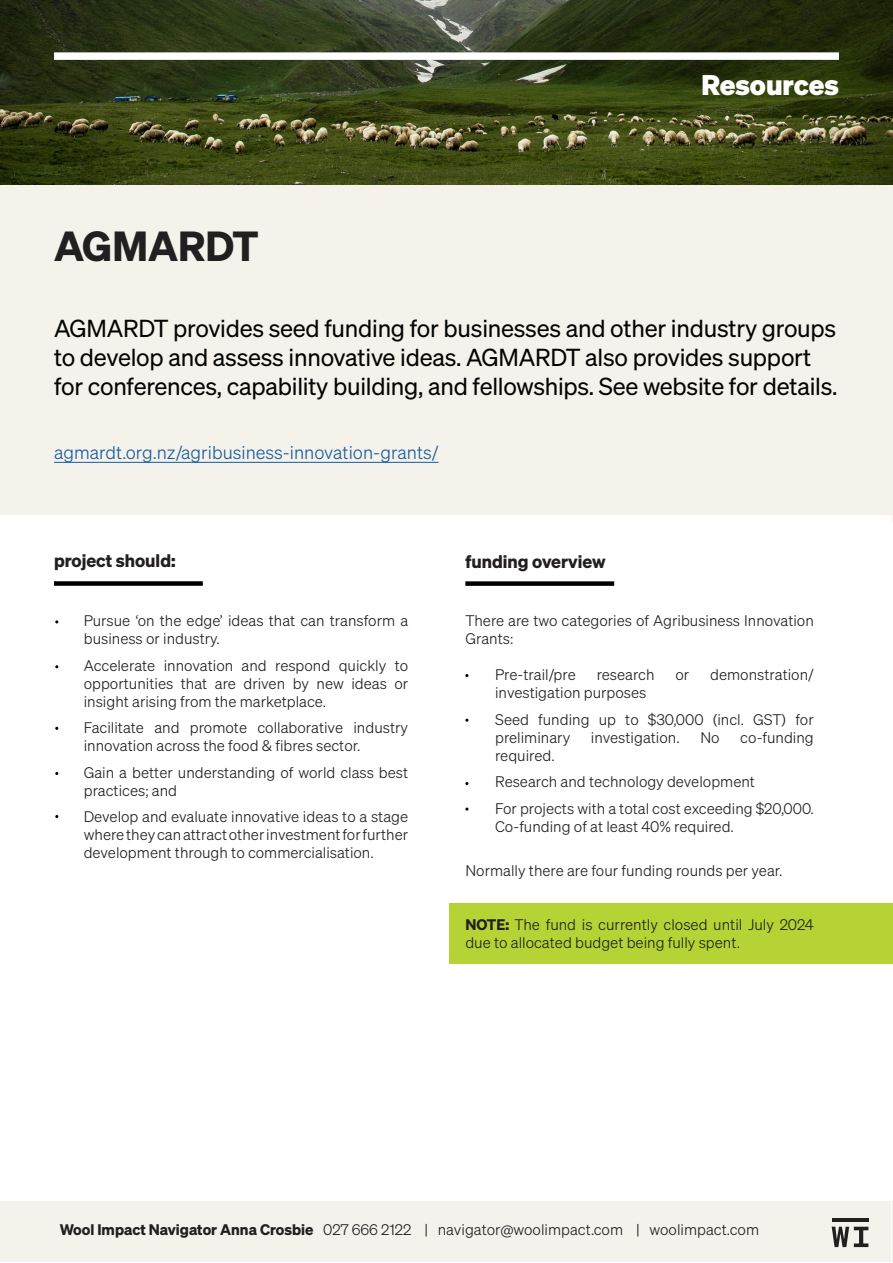
<style>
.page{position:relative;width:893px;height:1263px;background:#fff}
.page>*{position:absolute;margin:0;border:0;box-sizing:border-box;transform-origin:0 0}
.t1{font:41.1px "Sohne Dreiviertelfett";color:#231f20}
.t2{font:700 27.75px "Sohne";color:#fff}
.t3{font:24px/28.8px "Sohne Buch";letter-spacing:-.01em;color:#040503}
.t4{font:18px "Sohne Leicht";color:#175d9e}
.t5{font:17.7px "Sohne Dreiviertelfett";color:#231f20}
.t6{font:15px/18px "Sohne Leicht";color:#231f20}
.s1{font-family:"Sohne Dreiviertelfett"}
</style>
<div class="page">
<hr style="left:892px;top:185px;width:1px;height:337px;background:#f4f2eb">
<hr style="left:892px;top:1201px;width:1px;height:61px;background:#f4f2eb">
<div style="left:449px;top:903px;width:444px;height:60px;background:#b5d334"></div>
<img style="left:0;top:0;width:893px;height:185px">
<div style="left:0;top:185px;width:892px;height:329px;background:#f4f2eb"></div>
<div style="left:0;top:1201px;width:891px;height:61px;background:#f4f2eb"></div>
<hr style="left:832px;top:1218px;width:36px;height:4px;background:#231f20">
<svg style="left:832px;top:1227px;width:36px;height:20px"></svg>
<div style="left:54px;top:52px;width:785px;height:8px;background:#fff"></div>
<div style="left:54px;top:581px;width:149px;height:5px;background:#000"></div>
<div style="left:465px;top:581px;width:149px;height:5px;background:#000"></div>
<hr style="left:54px;top:462px;width:385px;height:1px;background:#175d9e">
<p class="t1" style="left:54px;top:220px;width:206px">AGMARDT</p>
<p class="t2" style="left:701px;top:67px;width:139px">Resources</p>
<p class="t3" style="left:54px;top:314px;width:785px">AGMARDT provides seed funding for businesses and other industry groups to develop and assess innovative ideas. AGMARDT also provides support for conferences, capability building, and fellowships. See website for details.</p>
<p class="t4" style="left:54px;top:443px;width:386px">agmardt.org.nz/agribusiness-innovation-grants/</p>
<p class="t5" style="left:54px;top:549px;width:123px">project should:</p>
<p class="t5" style="left:465px;top:550px;width:142px">funding overview</p>
<p class="t6" style="left:84px;top:612px;width:326px">Pursue ‘on the edge’ ideas that can transform a business or industry.</p>
<p class="t6" style="left:84px;top:656px;width:326px;text-align:justify">Accelerate innovation and respond quickly to opportunities that are driven by new ideas or insight arising from the marketplace.</p>
<p class="t6" style="left:84px;top:719px;width:326px">Facilitate and promote collaborative industry innovation across the food &amp; fibres sector.</p>
<p class="t6" style="left:84px;top:763px;width:326px">Gain a better understanding of world class best practices; and</p>
<p class="t6" style="left:84px;top:808px;width:326px;text-align:justify">Develop and evaluate innovative ideas to a stage where they can attract other investment for further development through to commercialisation.</p>
<p class="t6" style="left:465px;top:612px;width:350px">There are two categories of Agribusiness Innovation<br>Grants:</p>
<p class="t6" style="left:495px;top:666px;width:82px">Pre-trail/pre</p>
<p class="t6" style="left:597px;top:666px;width:59px">research</p>
<p class="t6" style="left:675px;top:666px;width:15px">or</p>
<p class="t6" style="left:710px;top:666px;width:105px">demonstration/</p>
<p class="t6" style="left:495px;top:684px;width:153px">investigation purposes</p>
<p class="t6" style="left:495px;top:710px;width:320px">Seed funding up to $30,000 (incl. GST) for preliminary</p>
<p class="t6" style="left:591px;top:728px;width:90px">investigation.</p>
<p class="t6" style="left:700px;top:728px;width:21px">No</p>
<p class="t6" style="left:740px;top:728px;width:75px">co-funding</p>
<p class="t6" style="left:495px;top:746px;width:61px">required.</p>
<p class="t6" style="left:495px;top:773px;width:261px">Research and technology development</p>
<p class="t6" style="left:495px;top:799px;width:320px">For projects with a total cost exceeding $20,000.<br>Co-funding of at least 40% required.</p>
<p class="t6" style="left:465px;top:862px;width:319px">Normally there are four funding rounds per year.</p>
<p class="t6" style="left:465px;top:916px;width:350px"><span class="s1">NOTE:</span> The fund is currently closed until July 2024 due to allocated budget being fully spent.</p>
<p class="t6" style="left:60px;top:1220px;width:701px"><span class="s1">Wool Impact Navigator Anna Crosbie</span> 027 666 2122 | navigator@woolimpact.com | woolimpact.com</p>
</div>
